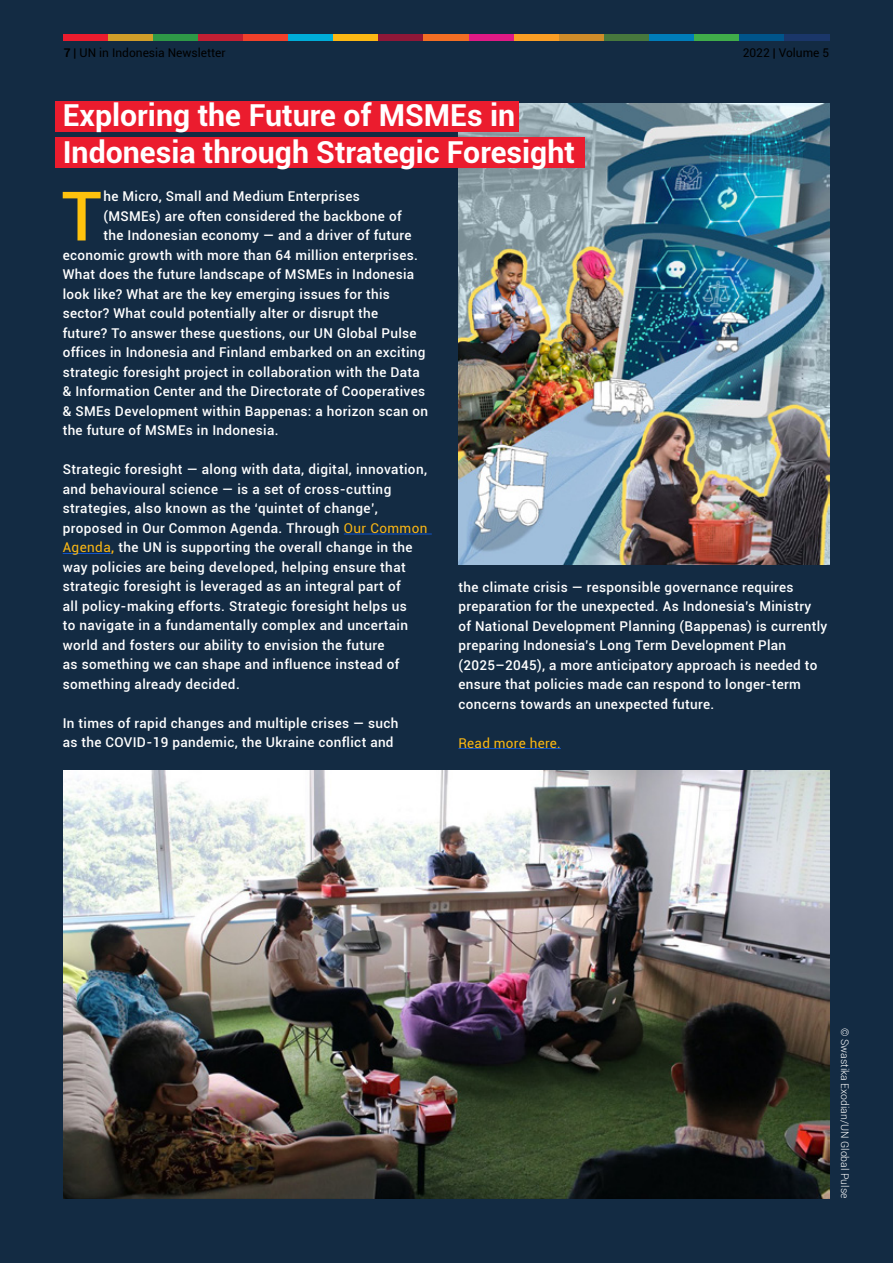
<style>
.page{position:relative;width:893px;height:1263px;background:#132b43}
.page>*{position:absolute;margin:0;border:0;box-sizing:border-box;transform-origin:0 0}
.t1{font:500 68.4px "Roboto";color:#ffc20d}
.t2{font:700 30.3px/37px "Roboto";color:#fff}
.t3{font:500 13.5px/19.5px "Roboto";letter-spacing:.025em;color:#fff}
.t4{font:13.5px "Roboto";letter-spacing:.02em;color:#fcb814}
.t5{font:12px "Roboto";color:#000}
.t6{font:300 10.5px "Roboto";color:#fff}
.s1{font-weight:700}
.s2{font-weight:400;color:#fcb814}
.s3{color:#fcb814}
</style>
<div class="page">
<div style="left:64px;top:34px;width:45px;height:6px;background:#eb1c2e"></div>
<div style="left:109px;top:34px;width:45px;height:6px;background:#d19e29"></div>
<div style="left:154px;top:34px;width:45px;height:6px;background:#2e9947"></div>
<div style="left:199px;top:34px;width:45px;height:6px;background:#c21f33"></div>
<div style="left:244px;top:34px;width:45px;height:6px;background:#f0402b"></div>
<div style="left:289px;top:34px;width:45px;height:6px;background:#00add9"></div>
<div style="left:334px;top:34px;width:45px;height:6px;background:#fcb814"></div>
<div style="left:379px;top:34px;width:45px;height:6px;background:#8f1738"></div>
<div style="left:424px;top:34px;width:45px;height:6px;background:#f26e24"></div>
<div style="left:469px;top:34px;width:45px;height:6px;background:#e01a85"></div>
<div style="left:514px;top:34px;width:45px;height:6px;background:#fa9e24"></div>
<div style="left:559px;top:34px;width:45px;height:6px;background:#cf8c29"></div>
<div style="left:604px;top:34px;width:45px;height:6px;background:#47783d"></div>
<div style="left:649px;top:34px;width:45px;height:6px;background:#007dba"></div>
<div style="left:694px;top:34px;width:45px;height:6px;background:#40ad4a"></div>
<div style="left:739px;top:34px;width:45px;height:6px;background:#00548a"></div>
<div style="left:784px;top:34px;width:45px;height:6px;background:#1a3669"></div>
<hr style="left:344px;top:534px;width:88px;height:1px;background:#15c">
<hr style="left:63px;top:553px;width:48px;height:1px;background:#15c">
<img style="left:458px;top:104px;width:371px;height:461px">
<img style="left:64px;top:770px;width:765px;height:428px">
<div style="left:55px;top:101px;width:464px;height:30px;background:#eb1c2e"></div>
<div style="left:55px;top:138px;width:530px;height:30px;background:#eb1c2e"></div>
<hr style="left:458px;top:748px;width:103px;height:1px;background:#15c">
<p class="t5" style="left:64px;top:44px;width:163px"><span class="s1">7</span> | UN in Indonesia Newsletter</p>
<p class="t5" style="left:743px;top:44px;width:88px">2022 | Volume 5</p>
<h2 class="t2" style="left:63px;top:96px;width:514px">Exploring the Future of MSMEs in<br>Indonesia through Strategic Foresight</h2>
<h1 class="t1" style="left:62px;top:168px;width:42px">T</h1>
<p class="t3" style="left:103px;top:186px;width:258px">he Micro, Small and Medium Enterprises</p>
<p class="t3" style="left:103px;top:206px;width:300px">(MSMEs) are often considered the backbone of</p>
<p class="t3" style="left:103px;top:225px;width:310px">the Indonesian economy — and a driver of future</p>
<p class="t3" style="left:63px;top:245px;width:357px">economic growth with more than 64 million enterprises.</p>
<p class="t3" style="left:63px;top:264px;width:353px">What does the future landscape of MSMEs in Indonesia</p>
<p class="t3" style="left:63px;top:284px;width:329px">look like? What are the key emerging issues for this</p>
<p class="t3" style="left:63px;top:303px;width:317px">sector? What could potentially alter or disrupt the</p>
<p class="t3" style="left:63px;top:323px;width:355px">future? To answer these questions, our UN Global Pulse</p>
<p class="t3" style="left:63px;top:342px;width:364px">offices in Indonesia and Finland embarked on an exciting</p>
<p class="t3" style="left:63px;top:362px;width:359px">strategic foresight project in collaboration with the Data</p>
<p class="t3" style="left:63px;top:381px;width:364px">&amp; Information Center and the Directorate of Cooperatives</p>
<p class="t3" style="left:63px;top:401px;width:367px">&amp; SMEs Development within Bappenas: a horizon scan on</p>
<p class="t3" style="left:63px;top:420px;width:217px">the future of MSMEs in Indonesia.</p>
<p class="t3" style="left:63px;top:459px;width:366px">Strategic foresight — along with data, digital, innovation, and behavioural science — is a set of cross-cutting strategies, also known as the ‘quintet of change’, proposed in Our Common Agenda. Through <span class="s2">Our Common Agenda</span><span class="s3">,</span> the UN is supporting the overall change in the way policies are being developed, helping ensure that strategic foresight is leveraged as an integral part of<br>all policy-making efforts. Strategic foresight helps us<br>to navigate in a fundamentally complex and uncertain world and fosters our ability to envision the future<br>as something we can shape and influence instead of something already decided.</p>
<p class="t3" style="left:63px;top:713px;width:337px">In times of rapid changes and multiple crises — such as the COVID-19 pandemic, the Ukraine conflict and</p>
<p class="t3" style="left:458px;top:576px;width:370px">the climate crisis — responsible governance requires preparation for the unexpected. As Indonesia’s Ministry<br>of National Development Planning (Bappenas) is currently preparing Indonesia’s Long Term Development Plan (2025–2045), a more anticipatory approach is needed to ensure that policies made can respond to longer-term concerns towards an unexpected future.</p>
<p class="t4" style="left:458px;top:733px;width:104px">Read more here.</p>
<p class="t6" style="left:852px;top:1028px;width:172px;rotate:90deg">© Swastika Exodian/UN Global Pulse</p>
</div>
